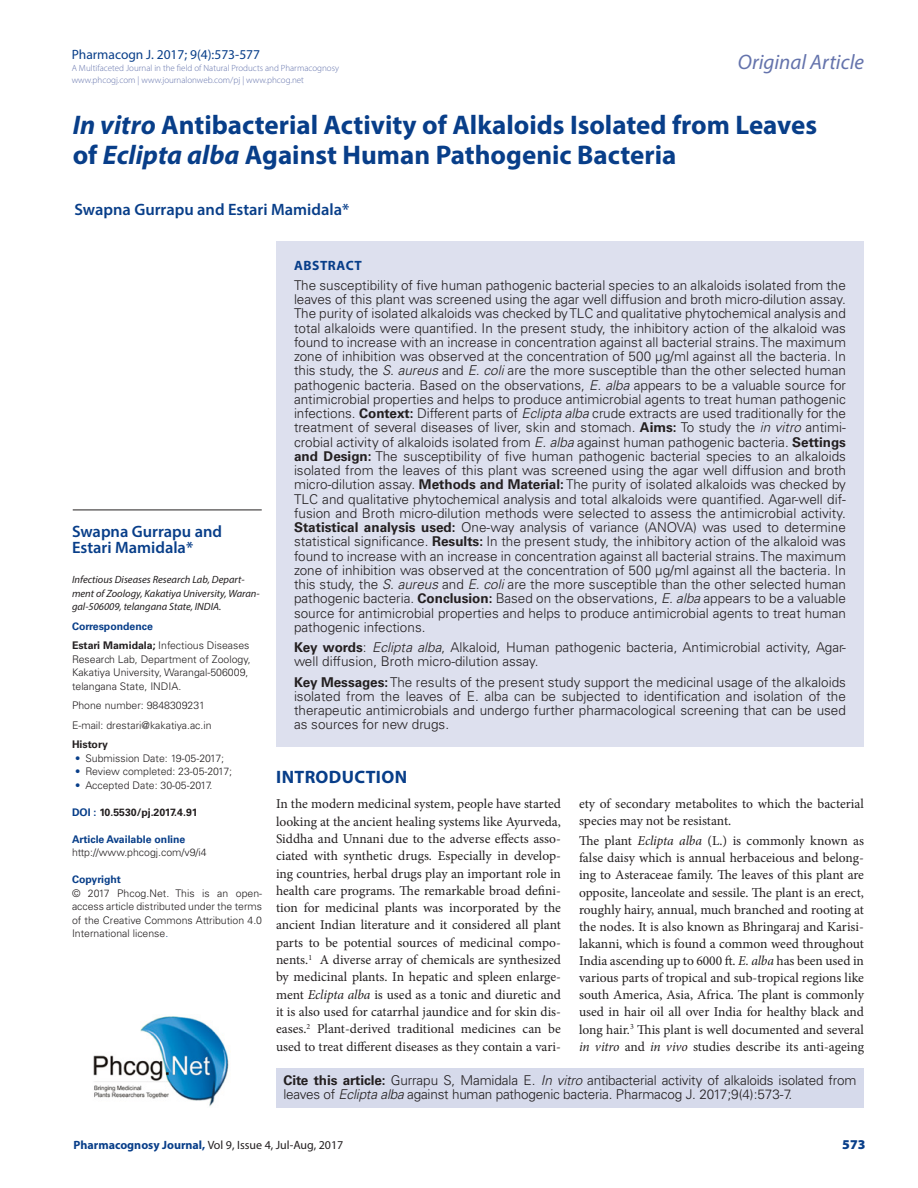
<style>
.page{position:relative;width:918px;height:1188px;background:#fff}
.page>*{position:absolute;margin:0;border:0;box-sizing:border-box;transform-origin:0 0}
.CT{font:700 27px/30px "Myriad Pro";color:#083e89}
.t1{font:italic 21px "Myriad Pro";color:#6473ac}
._1_HD{font:700 18px "Myriad Pro";letter-spacing:.02em;color:#083e89}
.CA{font:600 16.5px/16.5px "Myriad Pro";color:#083e89}
.ABS_TXT{font:300 13.5px/14.2px "Univers LT Std";color:#231f20}
.TXT{font:13.5px/17.2px "Minion Pro";color:#231f20;text-align:justify}
.t2{font:13.5px "Myriad Pro";color:#083e89}
.ABS_HD{font:700 13.5px "Myriad Pro";letter-spacing:.04em;color:#083e89}
.RRH{font:900 13.5px "Myriad Pro";color:#083e89}
.RRH-2{font:12px "Myriad Pro";color:#231f20}
.ABS_AU_ADD{font:300 10.5px/13.5px "Univers LT Std";color:#231f20}
.CA_Aff{font:italic 10.5px/13.5px "Myriad Pro";color:#231f20}
.ABS_AU_ADD-2{font:700 10.5px "Univers LT Std";color:#231f20}
.ABS_AU_ADD-3{font:700 10.5px "Univers LT Std";color:#083e89}
.ABS_TXT-2{font:700 10.5px "Univers LT Std";color:#083e89}
.t3{font:300 9px/12px "Myriad Pro";color:#6473ac}
.s1{font-style:italic}
.s2{font-weight:700}
.s3{color:#083e89}
.s4{font-weight:700;color:#083e89}
</style>
<div class="page">
<hr style="left:73px;top:510px;width:189px;height:1px;background:#231f20">
<div style="left:276px;top:1068px;width:588px;height:40px;background:#d6daeb"></div>
<img style="left:93px;top:1016px;width:136px;height:91px">
<div style="left:276px;top:242px;width:588px;height:505px;background:#dde0ee"></div>
<p class="t2" style="left:72px;top:46px;width:190px">Pharmacogn J. 2017; 9(4):573-577</p>
<p class="t3" style="left:72px;top:62px;width:269px">A Multifaceted Journal in the field of Natural Products and Pharmacognosy www.phcogj.com | www.journalonweb.com/pj | www.phcog.net</p>
<h2 class="t1" style="left:738px;top:49px;width:128px">Original Article</h2>
<p class="CT" style="left:73px;top:109px;width:746px"><span class="s1">In vitro</span> Antibacterial Activity of Alkaloids Isolated from Leaves of <span class="s1">Eclipta alba</span> Against Human Pathogenic Bacteria</p>
<p class="CA" style="left:74px;top:201px;width:276px">Swapna Gurrapu and Estari Mamidala*</p>
<p class="CA" style="left:72px;top:523px;width:152px">Swapna Gurrapu and<br>Estari Mamidala*</p>
<p class="CA_Aff" style="left:72px;top:573px;width:189px">Infectious Diseases Research Lab, Depart&shy;ment of Zoology, Kakatiya University, Waran&shy;gal-506009, telangana State, INDIA.</p>
<p class="ABS_TXT-2" style="left:72px;top:620px;width:82px">Correspondence</p>
<p class="ABS_AU_ADD" style="left:72px;top:639px;width:180px"><span class="s2">Estari Mamidala;</span> Infectious Diseases Research Lab, Department of Zoology, Kakatiya University, Warangal-506009, telangana State, INDIA.</p>
<p class="ABS_AU_ADD" style="left:72px;top:699px;width:135px">Phone number: 9848309231</p>
<p class="ABS_AU_ADD" style="left:72px;top:718px;width:141px">E-mail: drestari@kakatiya.ac.in</p>
<p class="ABS_AU_ADD-2" style="left:72px;top:739px;width:37px">History</p>
<p class="ABS_AU_ADD" style="left:75px;top:751px;width:151px"><span class="s3">•</span> Submission Date: 19-05-2017;</p>
<p class="ABS_AU_ADD" style="left:75px;top:765px;width:159px"><span class="s3">•</span> Review completed: 23-05-2017;</p>
<p class="ABS_AU_ADD" style="left:75px;top:778px;width:139px"><span class="s3">•</span> Accepted Date: 30-05-2017.</p>
<p class="ABS_AU_ADD-2" style="left:72px;top:806px;width:127px"><span class="s3">DOI :</span> 10.5530/pj.2017.4.91</p>
<p class="ABS_AU_ADD-3" style="left:72px;top:833px;width:115px">Article Available online</p>
<p class="ABS_AU_ADD" style="left:72px;top:846px;width:136px">http://www.phcogj.com/v9/i4</p>
<p class="ABS_AU_ADD-3" style="left:72px;top:874px;width:50px">Copyright</p>
<p class="ABS_AU_ADD" style="left:72px;top:886px;width:192px;text-align:justify">© 2017 Phcog.Net. This is an open&shy;access article distributed under the terms of the Creative Commons Attribution 4.0<br>International license<span class="s3">.</span></p>
<p class="ABS_HD" style="left:294px;top:256px;width:69px">ABSTRACT</p>
<p class="ABS_TXT" style="left:294px;top:278px;width:554px;text-align:justify">The susceptibility of five human pathogenic bacterial species to an alkaloids isolated from the leaves of this plant was screened using the agar well diffusion and broth micro-dilution assay.<br>The purity of isolated alkaloids was checked by TLC and qualitative phytochemical analysis and total alkaloids were quantified. In the present study, the inhibitory action of the alkaloid was found to increase with an increase in concentration against all bacterial strains. The maximum zone of inhibition was observed at the concentration of 500 µg/ml against all the bacteria. In this study, the <span class="s1">S. aureus</span> and <span class="s1">E. coli</span> are the more susceptible than the other selected human pathogenic bacteria. Based on the observations, <span class="s1">E. alba</span> appears to be a valuable source for antimicrobial properties and helps to produce antimicrobial agents to treat human pathogenic infections. <span class="s2">Context:</span> Different parts of <span class="s1">Eclipta alba</span> crude extracts are used traditionally for the treatment of several diseases of liver, skin and stomach. <span class="s2">Aims:</span> To study the <span class="s1">in vitro</span> antimi&shy;crobial activity of alkaloids isolated from <span class="s1">E. alba</span> against human pathogenic bacteria. <span class="s2">Settings and Design:</span> The susceptibility of five human pathogenic bacterial species to an alkaloids isolated from the leaves of this plant was screened using the agar well diffusion and broth micro-dilution assay. <span class="s2">Methods and Material:</span> The purity of isolated alkaloids was checked by TLC and qualitative phytochemical analysis and total alkaloids were quantified. Agar-well dif&shy;fusion and Broth micro-dilution methods were selected to assess the antimicrobial activity.<br><span class="s2">Statistical analysis used:</span> One-way analysis of variance (ANOVA) was used to determine statistical significance. <span class="s2">Results:</span> In the present study, the inhibitory action of the alkaloid was found to increase with an increase in concentration against all bacterial strains. The maximum zone of inhibition was observed at the concentration of 500 µg/ml against all the bacteria. In this study, the <span class="s1">S. aureus</span> and <span class="s1">E. coli</span> are the more susceptible than the other selected human pathogenic bacteria. <span class="s2">Conclusion:</span> Based on the observations, <span class="s1">E. alba</span> appears to be a valuable source for antimicrobial properties and helps to produce antimicrobial agents to treat human pathogenic infections.</p>
<p class="ABS_TXT" style="left:294px;top:640px;width:553px"><span class="s2">Key words</span>: <span class="s1">Eclipta alba</span>, Alkaloid, Human pathogenic bacteria, Antimicrobial activity, Agar&shy;well diffusion, Broth micro-dilution assay.</p>
<p class="ABS_TXT" style="left:294px;top:675px;width:554px;text-align:justify"><span class="s2">Key Messages:</span> The results of the present study support the medicinal usage of the alkaloids isolated from the leaves of E. alba can be subjected to identification and isolation of the therapeutic antimicrobials and undergo further pharmacological screening that can be used as sources for new drugs.</p>
<p class="_1_HD" style="left:276px;top:766px;width:132px">INTRODUCTION</p>
<p class="TXT" style="left:276px;top:795px;width:287px">In the modern medicinal system, people have started looking at the ancient healing systems like Ayurveda, Siddha and Unnani due to the adverse effects asso&shy;ciated with synthetic drugs. Especially in develop&shy;ing countries, herbal drugs play an important role in health care programs. The remarkable broad defini&shy;tion for medicinal plants was incorporated by the ancient Indian literature and it considered all plant parts to be potential sources of medicinal compo&shy;nents.<sup>1</sup> A diverse array of chemicals are synthesized by medicinal plants. In hepatic and spleen enlarge&shy;ment <span class="s1">Eclipta alba</span> is used as a tonic and diuretic and it is also used for catarrhal jaundice and for skin dis&shy;eases.<sup>2</sup> Plant-derived traditional medicines can be used to treat different diseases as they contain a vari-</p>
<p class="TXT" style="left:579px;top:795px;width:287px">ety of secondary metabolites to which the bacterial species may not be resistant.</p>
<p class="TXT" style="left:579px;top:832px;width:287px">The plant <span class="s1">Eclipta alba</span> (L.) is commonly known as false daisy which is annual herbaceious and belong&shy;ing to Asteraceae family. The leaves of this plant are opposite, lanceolate and sessile. The plant is an erect, roughly hairy, annual, much branched and rooting at the nodes. It is also known as Bhringaraj and Karisi&shy;lakanni, which is found a common weed throughout India ascending up to 6000 ft. <span class="s1">E. alba</span> has been used in various parts of tropical and sub-tropical regions like south America, Asia, Africa. The plant is commonly used in hair oil all over India for healthy black and long hair.<sup>3</sup> This plant is well documented and several <span class="s1">in vitro</span> and <span class="s1">in vivo</span> studies describe its anti-ageing</p>
<p class="ABS_TXT" style="left:284px;top:1073px;width:574px"><span class="s2">Cite this article:</span> Gurrapu S, Mamidala E. <span class="s1">In vitro</span> antibacterial activity of alkaloids isolated from leaves of <span class="s1">Eclipta alba</span> against human pathogenic bacteria. Pharmacog J. 2017;9(4):573-7.</p>
<p class="RRH-2" style="left:74px;top:1138px;width:271px"><span class="s4">Pharmacognosy Journal,</span> Vol 9, Issue 4, Jul-Aug, 2017</p>
<p class="RRH" style="left:842px;top:1136px;width:25px">573</p>
</div>
